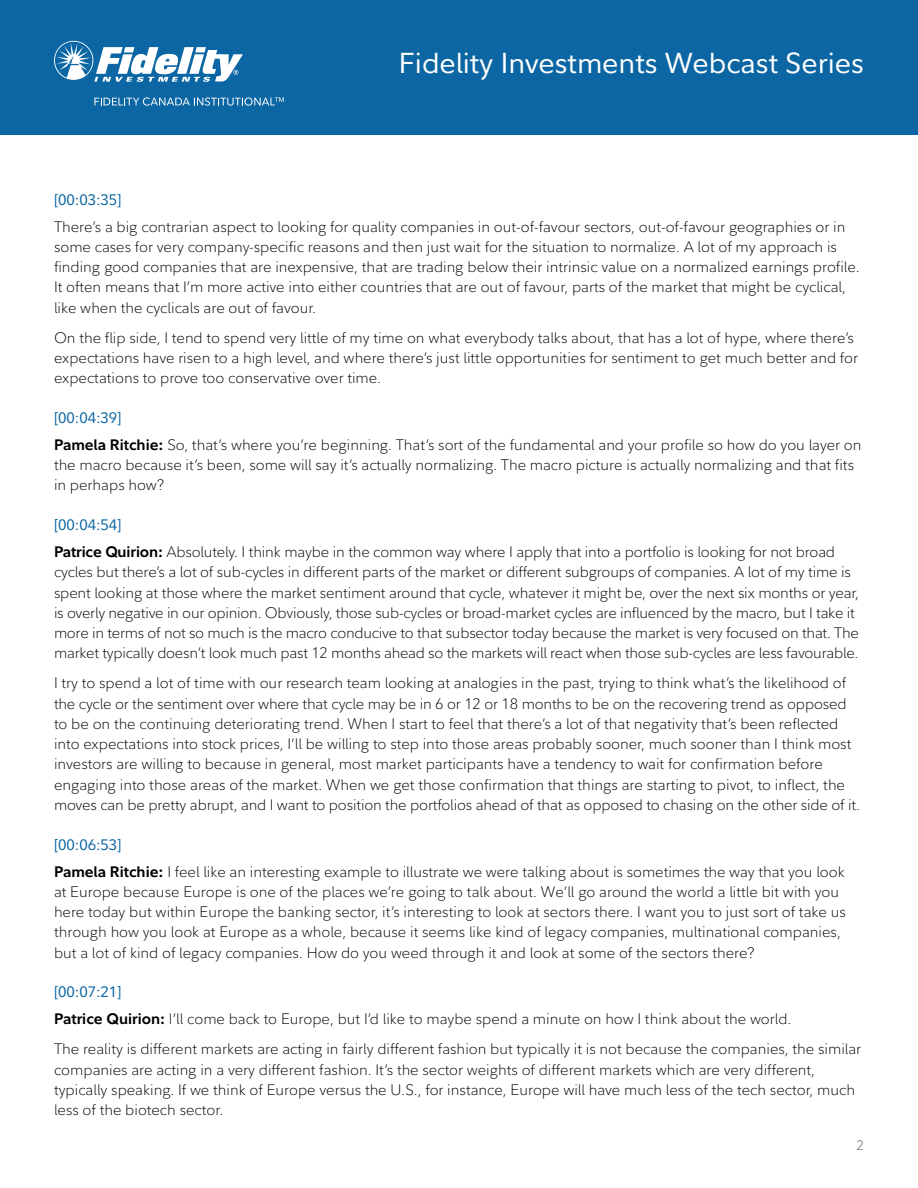
<style>
.page{position:relative;width:918px;height:1188px;background:#fff}
.page>*{position:absolute;margin:0;border:0;box-sizing:border-box;transform-origin:0 0}
.t1{font:28.5px "Fidelity Sans";color:#fff}
.t2{font:300 15px/20.2px "Fidelity Sans";color:#000}
.t3{font:15px "Fidelity Sans";color:#0b66a3}
.t4{font:300 13.5px "Fidelity Sans";color:#58595b}
.s1{font-weight:400;color:#0b66a3}
.s2{font-weight:700}
</style>
<div class="page">
<div style="left:0;top:0;width:918px;height:135px;background:#0b66a3"></div>
<svg style="left:94px;top:97px;width:190px;height:9px"></svg>
<svg style="left:54px;top:41px;width:189px;height:41px"></svg>
<h1 class="t1" style="left:399px;top:44px;width:467px">Fidelity Investments Webcast Series</h1>
<p class="t3" style="left:54px;top:189px;width:69px">[00:03:35]</p>
<p class="t2" style="left:54px;top:216px;width:807px">There’s a big contrarian aspect to looking for quality companies in out-of-favour sectors, out-of-favour geographies or in some cases for very company-specific reasons and then just wait for the situation to normalize. A lot of my approach is finding good companies that are inexpensive, that are trading below their intrinsic value on a normalized earnings profile.<br>It often means that I’m more active into either countries that are out of favour, parts of the market that might be cyclical, like when the cyclicals are out of favour.</p>
<p class="t2" style="left:54px;top:327px;width:806px">On the flip side, I tend to spend very little of my time on what everybody talks about, that has a lot of hype, where there’s expectations have risen to a high level, and where there’s just little opportunities for sentiment to get much better and for expectations to prove too conservative over time.</p>
<p class="t2" style="left:54px;top:404px;width:809px;line-height:27px"><span class="s1">[00:04:39]<br></span><span class="s2">Pamela Ritchie:</span> So, that’s where you’re beginning. That’s sort of the fundamental and your profile so how do you layer on</p>
<p class="t2" style="left:54px;top:455px;width:802px">the macro because it’s been, some will say it’s actually normalizing. The macro picture is actually normalizing and that fits in perhaps how?</p>
<p class="t2" style="left:54px;top:511px;width:783px;line-height:27px"><span class="s1">[00:04:54]<br></span><span class="s2">Patrice Quirion:</span> Absolutely. I think maybe in the common way where I apply that into a portfolio is looking for not broad</p>
<p class="t2" style="left:54px;top:562px;width:807px">cycles but there’s a lot of sub-cycles in different parts of the market or different subgroups of companies. A lot of my time is spent looking at those where the market sentiment around that cycle, whatever it might be, over the next six months or year, is overly negative in our opinion. Obviously, those sub-cycles or broad-market cycles are influenced by the macro, but I take it more in terms of not so much is the macro conducive to that subsector today because the market is very focused on that. The market typically doesn’t look much past 12 months ahead so the markets will react when those sub-cycles are less favourable.</p>
<p class="t2" style="left:54px;top:673px;width:807px">I try to spend a lot of time with our research team looking at analogies in the past, trying to think what’s the likelihood of the cycle or the sentiment over where that cycle may be in 6 or 12 or 18 months to be on the recovering trend as opposed to be on the continuing deteriorating trend. When I start to feel that there’s a lot of that negativity that’s been reflected into expectations into stock prices, I’ll be willing to step into those areas probably sooner, much sooner than I think most investors are willing to because in general, most market participants have a tendency to wait for confirmation before engaging into those areas of the market. When we get those confirmation that things are starting to pivot, to inflect, the moves can be pretty abrupt, and I want to position the portfolios ahead of that as opposed to chasing on the other side of it.</p>
<p class="t2" style="left:54px;top:831px;width:792px;line-height:27px"><span class="s1">[00:06:53]<br></span><span class="s2">Pamela Ritchie:</span> I feel like an interesting example to illustrate we were talking about is sometimes the way that you look</p>
<p class="t2" style="left:54px;top:882px;width:793px">at Europe because Europe is one of the places we’re going to talk about. We’ll go around the world a little bit with you here today but within Europe the banking sector, it’s interesting to look at sectors there. I want you to just sort of take us through how you look at Europe as a whole, because it seems like kind of legacy companies, multinational companies, but a lot of kind of legacy companies. How do you weed through it and look at some of the sectors there?</p>
<p class="t2" style="left:54px;top:979px;width:739px;line-height:27px"><span class="s1">[00:07:21]<br></span><span class="s2">Patrice Quirion:</span> I’ll come back to Europe, but I’d like to maybe spend a minute on how I think about the world.</p>
<p class="t2" style="left:54px;top:1039px;width:809px">The reality is different markets are acting in fairly different fashion but typically it is not because the companies, the similar companies are acting in a very different fashion. It’s the sector weights of different markets which are very different, typically speaking. If we think of Europe versus the U.S., for instance, Europe will have much less of the tech sector, much less of the biotech sector.</p>
<p class="t4" style="left:856px;top:1136px;width:9px">2</p>
</div>
